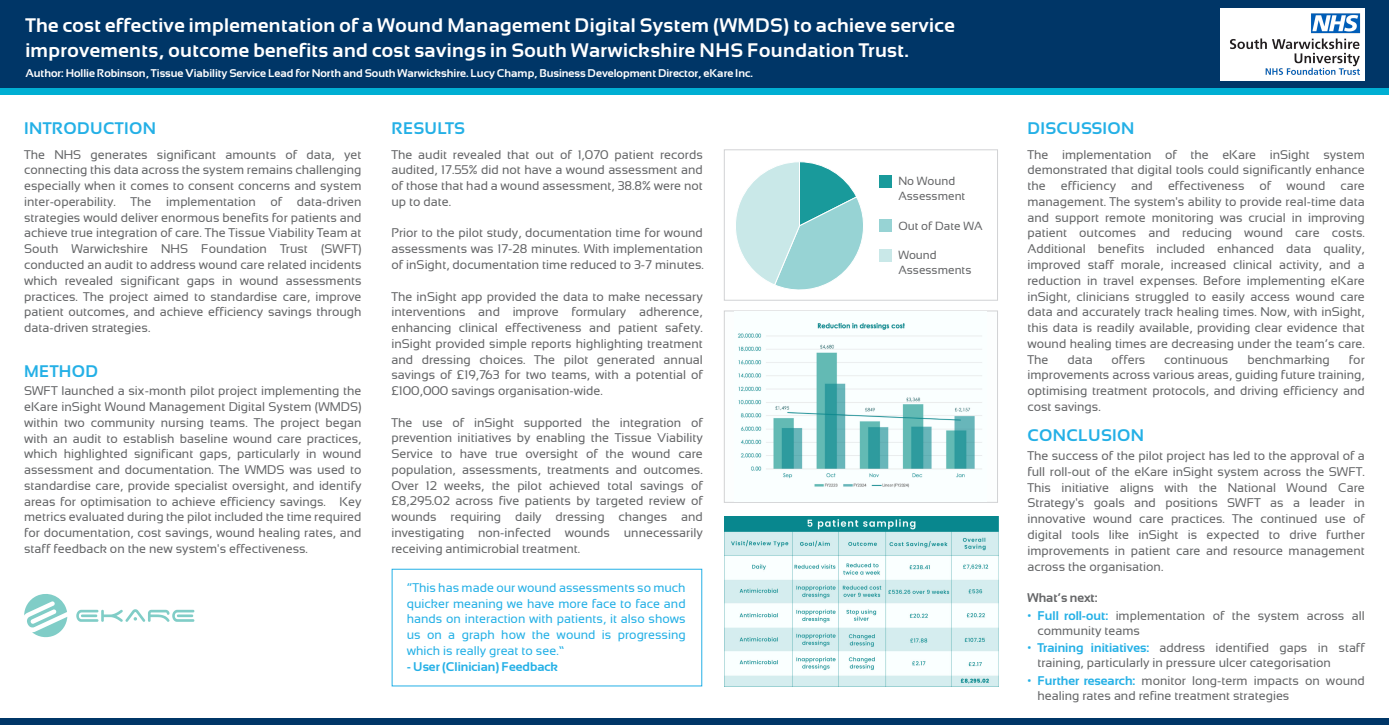
<style>
.page{position:relative;width:1389px;height:725px;background:#fff}
.page>*{position:absolute;margin:0;border:0;box-sizing:border-box;transform-origin:0 0}
.t1{font:700 19.6px/24.6px "Sansation";letter-spacing:.02em;color:#fff}
.t2{font:700 16.8px "Sansation";letter-spacing:.02em;color:#24b0e6}
.t3{font:12.6px/15.7px "Sansation";color:#656668;text-align:justify}
.t4{font:12.6px/15.7px "Sansation";color:#24b0e6;text-align:justify}
.t5{font:700 12.6px "Sansation";color:#24b0e6}
.t6{font:700 12.6px "Sansation";color:#656668}
.t7{font:11.83px/14.8px "Sansation";color:#656668}
.t8{font:700 11.2px "Sansation";color:#fff}
.s1{font-weight:700;color:#24b0e6}
</style>
<div class="page">
<div style="left:0;top:0;width:1389px;height:88px;background:#003667"></div>
<div style="left:1221px;top:8px;width:144px;height:72px;background:#fff"></div>
<div style="left:0;top:718px;width:1389px;height:6px;background:#003667"></div>
<div style="left:724px;top:149px;width:274px;height:151px;background:#fff;border:1px solid #d1d2d4"></div>
<div style="left:724px;top:310px;width:274px;height:192px;background:#fcfefe;border:1px solid #d1d2d4"></div>
<div style="left:879px;top:175px;width:13px;height:13px;background:#199a9b"></div>
<div style="left:879px;top:219px;width:13px;height:13px;background:#97d3d4"></div>
<div style="left:879px;top:249px;width:13px;height:13px;background:#c9e8e8"></div>
<svg style="left:736px;top:161px;width:127px;height:129px"></svg>
<img style="left:735px;top:323px;width:252px;height:178px">
<img style="left:724px;top:516px;width:274px;height:170px">
<svg style="left:76px;top:609px;width:118px;height:12px"></svg>
<svg style="left:24px;top:594px;width:43px;height:44px"></svg>
<div style="left:0;top:88px;width:1389px;height:7px;background:#00afd3"></div>
<div style="left:392px;top:568px;width:310px;height:118px;border:1px solid #24b0e6"></div>
<img style="left:1230px;top:13px;width:131px;height:62px">
<h1 class="t1" style="left:25px;top:13px;width:931px">The cost effective implementation of a Wound Management Digital System (WMDS) to achieve service improvements, outcome benefits and cost savings in South Warwickshire NHS Foundation Trust.</h1>
<p class="t8" style="left:25px;top:67px;width:729px">Author: Hollie Robinson, Tissue Viability Service Lead for North and South Warwickshire. Lucy Champ, Business Development Director, eKare Inc.</p>
<h2 class="t2" style="left:24px;top:119px;width:133px">INTRODUCTION</h2>
<p class="t3" style="left:24px;top:146px;width:339px">The NHS generates significant amounts of data, yet connecting this data across the system remains challenging especially when it comes to consent concerns and system inter-operability. The implementation of data-driven strategies would deliver enormous benefits for patients and achieve true integration of care. The Tissue Viability Team at South Warwickshire NHS Foundation Trust (SWFT) conducted an audit to address wound care related incidents which revealed significant gaps in wound assessments practices. The project aimed to standardise care, improve patient outcomes, and achieve efficiency savings through data-driven strategies.</p>
<h2 class="t2" style="left:24px;top:361px;width:76px">METHOD</h2>
<p class="t3" style="left:24px;top:383px;width:339px">SWFT launched a six-month pilot project implementing the eKare inSight Wound Management Digital System (WMDS) within two community nursing teams. The project began with an audit to establish baseline wound care practices, which highlighted significant gaps, particularly in wound assessment and documentation. The WMDS was used to standardise care, provide specialist oversight, and identify areas for optimisation to achieve efficiency savings. Key metrics evaluated during the pilot included the time required for documentation, cost savings, wound healing rates, and staff feedback on the new system's effectiveness.</p>
<h2 class="t2" style="left:391px;top:119px;width:75px">RESULTS</h2>
<p class="t3" style="left:391px;top:146px;width:313px">The audit revealed that out of 1,070 patient records audited, 17.55% did not have a wound assessment and of those that had a wound assessment, 38.8% were not up to date.</p>
<p class="t3" style="left:391px;top:225px;width:314px">Prior to the pilot study, documentation time for wound assessments was 17-28 minutes. With implementation of inSight, documentation time reduced to 3-7 minutes.</p>
<p class="t3" style="left:391px;top:288px;width:313px">The inSight app provided the data to make necessary interventions and improve formulary adherence, enhancing clinical effectiveness and patient safety. inSight provided simple reports highlighting treatment and dressing choices. The pilot generated annual savings of £19,763 for two teams, with a potential of £100,000 savings organisation-wide.</p>
<p class="t3" style="left:391px;top:414px;width:313px">The use of inSight supported the integration of prevention initiatives by enabling the Tissue Viability Service to have true oversight of the wound care population, assessments, treatments and outcomes.<br>Over 12 weeks, the pilot achieved total savings of £8,295.02 across five patients by targeted review of wounds requiring daily dressing changes and investigating non-infected wounds unnecessarily receiving antimicrobial treatment.</p>
<p class="t4" style="left:407px;top:579px;width:280px">“This has made our wound assessments so much quicker meaning we have more face to face and hands on interaction with patients, it also shows us on a graph how the wound is progressing which is really great to see.”</p>
<p class="t5" style="left:407px;top:659px;width:153px">- User (Clinician) Feedback</p>
<p class="t7" style="left:898px;top:174px;width:69px">No Wound<br>Assessment</p>
<p class="t7" style="left:898px;top:218px;width:86px">Out of Date WA</p>
<p class="t7" style="left:898px;top:248px;width:75px">Wound<br>Assessments</p>
<h2 class="t2" style="left:1027px;top:119px;width:108px">DISCUSSION</h2>
<p class="t3" style="left:1027px;top:146px;width:339px">The implementation of the eKare inSight system demonstrated that digital tools could significantly enhance the efficiency and effectiveness of wound care management. The system's ability to provide real-time data and support remote monitoring was crucial in improving patient outcomes and reducing wound care costs.<br>Additional benefits included enhanced data quality, improved staff morale, increased clinical activity, and a reduction in travel expenses. Before implementing eKare inSight, clinicians struggled to easily access wound care data and accurately track healing times. Now, with inSight, this data is readily available, providing clear evidence that wound healing times are decreasing under the team’s care.<br>The</p>
<p class="t3" style="left:1027px;top:351px;width:339px;text-indent:321px">for improvements across various areas, guiding future training, optimising treatment protocols, and driving efficiency and cost savings.</p>
<p class="t3" style="left:1067px;top:351px;width:27px">data</p>
<p class="t3" style="left:1112px;top:351px;width:35px">offers</p>
<p class="t3" style="left:1164px;top:351px;width:66px">continuous</p>
<p class="t3" style="left:1247px;top:351px;width:84px">benchmarking</p>
<h2 class="t2" style="left:1027px;top:426px;width:118px">CONCLUSION</h2>
<p class="t3" style="left:1027px;top:448px;width:339px">The success of the pilot project has led to the approval of a full roll-out of the eKare inSight system across the SWFT.<br>This initiative aligns with the National Wound Care Strategy's goals and positions SWFT as a leader in innovative wound care practices. The continued use of digital tools like inSight is expected to drive further improvements in patient care and resource management across the organisation.</p>
<p class="t6" style="left:1027px;top:590px;width:72px">What’s next:</p>
<p class="t3" style="left:1037px;top:607px;width:329px;line-height:15.1px;text-indent:-10px"><span class="s1">• Full roll-out:</span> implementation of the system across all community teams</p>
<p class="t3" style="left:1037px;top:640px;width:329px;line-height:15.1px;text-indent:-10px"><span class="s1">• Training initiatives:</span> address identified gaps in staff training, particularly in pressure ulcer categorisation</p>
<p class="t3" style="left:1037px;top:672px;width:329px;line-height:15.1px;text-indent:-10px"><span class="s1">• Further research:</span> monitor long-term impacts on wound healing rates and refine treatment strategies</p>
</div>
